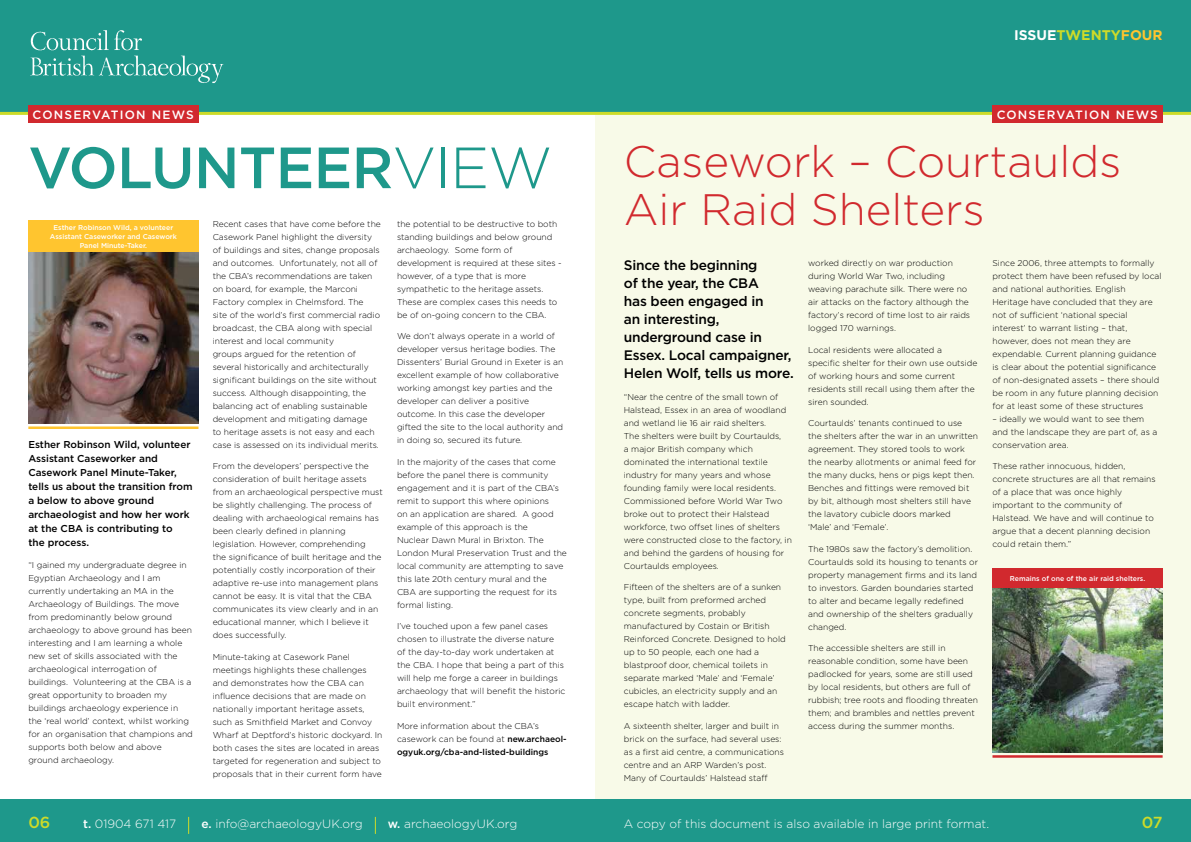
<style>
.page{position:relative;width:1191px;height:842px;background:#fff}
.page>*{position:absolute;margin:0;border:0;box-sizing:border-box;transform-origin:0 0}
.t1{font:500 58px "Gotham";letter-spacing:-.015em;color:#1e988b}
.t2{font:300 44px/48px "Gotham";color:#d1292e}
.t3{font:500 16px "Gotham";color:#cddb29}
.t4{font:700 14px "Gotham";color:#cddb29}
.t5{font:500 13.8px/18px "Gotham";letter-spacing:-.015em;color:#000}
.t6{font:300 12px "Gotham";color:#fff}
.t7{font:500 12px "Gotham";letter-spacing:.1em;color:#fff}
.t8{font:500 10px/14px "Gotham";color:#000}
.t9{font:300 8.5px/13px "Gotham";color:#000}
.t10{font:500 7px/9px "Gotham";color:#fff;text-align:center}
.s1{color:#fff}
.s2{color:#ffc52f}
.s3{font-weight:300}
.s4{font-weight:500}
</style>
<div class="page">
<div style="left:595px;top:112px;width:596px;height:692px;background:#f8fae8"></div>
<div style="left:0;top:0;width:1191px;height:113px;background:#1e988b"></div>
<img style="left:30px;top:30px;width:194px;height:54px">
<hr style="left:0;top:112px;width:1191px;height:3px;background:#cddb29">
<div style="left:0;top:799px;width:1191px;height:43px;background:#1e988b"></div>
<svg style="left:188px;top:817px;width:1px;height:17px"></svg>
<svg style="left:375px;top:817px;width:1px;height:17px"></svg>
<div style="left:28px;top:106px;width:170px;height:17px;background:#d1292e"></div>
<div style="left:992px;top:106px;width:170px;height:17px;background:#d1292e"></div>
<img style="left:28px;top:251px;width:170px;height:173px">
<div style="left:28px;top:220px;width:170px;height:31px;background:#ffc52f"></div>
<hr style="left:28px;top:426px;width:170px;height:3px;background:#ffc52f">
<img style="left:992px;top:588px;width:170px;height:164px">
<hr style="left:992px;top:755px;width:170px;height:3px;background:#d1292e">
<div style="left:992px;top:568px;width:170px;height:20px;background:#d1292e"></div>
<h3 class="t4" style="left:1014px;top:25px;width:150px"><span class="s1">ISSUE</span>TWENTY<span class="s2">FOUR</span></h3>
<h3 class="t7" style="left:33px;top:107px;width:163px">CONSERVATION NEWS</h3>
<h3 class="t7" style="left:996px;top:107px;width:163px">CONSERVATION NEWS</h3>
<h1 class="t1" style="left:28px;top:130px;width:525px">VOLUNTEER<span class="s3">VIEW</span></h1>
<p class="t10" style="left:50px;top:222px;width:129px">Esther Robinson Wild, a volunteer<br>Assistant Caseworker and Casework<br>Panel Minute-Taker.</p>
<p class="t8" style="left:28px;top:438px;width:166px">Esther Robinson Wild, volunteer<br>Assistant Caseworker and<br>Casework Panel Minute-Taker, tells us about the transition from a below to above ground archaeologist and how her work at the CBA is contributing to<br>the process.</p>
<p class="t9" style="left:28px;top:558px;width:166px">“I gained my undergraduate degree in Egyptian Archaeology and I am currently undertaking an MA in the Archaeology of Buildings. The move from predominantly below ground archaeology to above ground has been interesting and I am learning a whole new set of skills associated with the archaeological interrogation of buildings. Volunteering at the CBA is a great opportunity to broaden my buildings archaeology experience in the ‘real world’ context, whilst working for an organisation that champions and supports both below and above ground archaeology.</p>
<p class="t9" style="left:213px;top:217px;width:170px">Recent cases that have come before the Casework Panel highlight the diversity of buildings and sites, change proposals and outcomes. Unfortunately, not all of the CBA’s recommendations are taken on board, for example, the Marconi Factory complex in Chelmsford. The<br>site of the world’s first commercial radio broadcast, the CBA along with special interest and local community<br>groups argued for the retention of several historically and architecturally significant buildings on the site without success. Although disappointing, the balancing act of enabling sustainable development and mitigating damage<br>to heritage assets is not easy and each case is assessed on its individual merits.</p>
<p class="t9" style="left:213px;top:460px;width:172px">From the developers’ perspective the consideration of built heritage assets from an archaeological perspective must be slightly challenging. The process of dealing with archaeological remains has been clearly defined in planning legislation. However, comprehending<br>the significance of built heritage and the potentially costly incorporation of their adaptive re-use into management plans cannot be easy. It is vital that the CBA communicates its view clearly and in an educational manner, which I believe it does successfully.</p>
<p class="t9" style="left:213px;top:650px;width:171px">Minute-taking at Casework Panel meetings highlights these challenges and demonstrates how the CBA can influence decisions that are made on nationally important heritage assets, such as Smithfield Market and Convoy Wharf at Deptford’s historic dockyard. In both cases the sites are located in areas targeted for regeneration and subject to proposals that in their current form have</p>
<p class="t9" style="left:397px;top:217px;width:166px">the potential to be destructive to both standing buildings and below ground archaeology. Some form of development is required at these sites - however, of a type that is more sympathetic to the heritage assets.<br>These are complex cases this needs to be of on-going concern to the CBA.</p>
<p class="t9" style="left:397px;top:330px;width:168px">We don’t always operate in a world of developer versus heritage bodies. The Dissenters’ Burial Ground in Exeter is an excellent example of how collaborative working amongst key parties and the developer can deliver a positive outcome. In this case the developer gifted the site to the local authority and in doing so, secured its future.</p>
<p class="t9" style="left:397px;top:455px;width:171px">In the majority of the cases that come before the panel there is community engagement and it is part of the CBA’s remit to support this where opinions<br>on an application are shared. A good example of this approach is the<br>Nuclear Dawn Mural in Brixton. The London Mural Preservation Trust and the local community are attempting to save this late 20th century mural and the CBA are supporting the request for its formal listing.</p>
<p class="t9" style="left:397px;top:619px;width:170px">I’ve touched upon a few panel cases chosen to illustrate the diverse nature<br>of the day-to-day work undertaken at the CBA. I hope that being a part of this will help me forge a career in buildings archaeology that will benefit the historic built environment.”</p>
<p class="t9" style="left:397px;top:719px;width:171px">More information about the CBA’s casework can be found at <span class="s4">new.archaeol&shy;ogyuk.org/cba-and-listed-buildings</span></p>
<h2 class="t2" style="left:624px;top:136px;width:499px">Casework – Courtaulds<br>Air Raid Shelters</h2>
<h3 class="t5" style="left:624px;top:256px;width:171px">Since the beginning<br>of the year, the CBA<br>has been engaged in<br>an interesting, underground case in<br>Essex. Local campaigner,<br>Helen Wolf, tells us more.</h3>
<p class="t9" style="left:624px;top:390px;width:169px">“Near the centre of the small town of Halstead, Essex in an area of woodland and wetland lie 16 air raid shelters.<br>The shelters were built by Courtaulds,<br>a major British company which dominated the international textile industry for many years and whose founding family were local residents.<br>Commissioned before World War Two broke out to protect their Halstead workforce, two offset lines of shelters were constructed close to the factory, in and behind the gardens of housing for Courtaulds employees.</p>
<p class="t9" style="left:624px;top:581px;width:163px">Fifteen of the shelters are of a sunken type, built from preformed arched concrete segments, probably manufactured by Costain or British Reinforced Concrete. Designed to hold up to 50 people, each one had a blastproof door, chemical toilets in separate marked ‘Male’ and ‘Female’ cubicles, an electricity supply and an escape hatch with ladder.</p>
<p class="t9" style="left:624px;top:719px;width:162px">A sixteenth shelter, larger and built in brick on the surface, had several uses: as a first aid centre, a communications centre and an ARP Warden’s post.<br>Many of Courtaulds’ Halstead staff</p>
<p class="t9" style="left:808px;top:256px;width:163px">worked directly on war production during World War Two, including weaving parachute silk. There were no air attacks on the factory although the factory’s record of time lost to air raids logged 170 warnings.</p>
<p class="t9" style="left:808px;top:343px;width:171px">Local residents were allocated a<br>specific shelter for their own use outside of working hours and some current residents still recall using them after the siren sounded.</p>
<p class="t9" style="left:808px;top:416px;width:171px">Courtaulds’ tenants continued to use<br>the shelters after the war in an unwritten agreement. They stored tools to work the nearby allotments or animal feed for the many ducks, hens or pigs kept then.<br>Benches and fittings were removed bit by bit, although most shelters still have the lavatory cubicle doors marked<br>‘Male’ and ‘Female’.</p>
<p class="t9" style="left:808px;top:542px;width:171px">The 1980s saw the factory’s demolition.<br>Courtaulds sold its housing to tenants or property management firms and its land to investors. Garden boundaries started to alter and became legally redefined and ownership of the shelters gradually changed.</p>
<p class="t9" style="left:808px;top:641px;width:171px">The accessible shelters are still in reasonable condition, some have been padlocked for years, some are still used by local residents, but others are full of rubbish; tree roots and flooding threaten them; and brambles and nettles prevent access during the summer months.</p>
<p class="t9" style="left:992px;top:256px;width:171px">Since 2006, three attempts to formally protect them have been refused by local and national authorities. English Heritage have concluded that they are not of sufficient ‘national special interest’ to warrant listing – that, however, does not mean they are expendable. Current planning guidance is clear about the potential significance of non-designated assets – there should be room in any future planning decision for at least some of these structures</p>
<p class="t9" style="left:992px;top:412px;width:166px">– ideally we would want to see them and the landscape they are part of, as a conservation area.</p>
<p class="t9" style="left:992px;top:460px;width:165px">These rather innocuous, hidden, concrete structures are all that remains of a place that was once highly important to the community of<br>Halstead. We have and will continue to argue that a decent planning decision could retain them.”</p>
<p class="t10" style="left:1009px;top:573px;width:137px">Remains of one of the air raid shelters.</p>
<h3 class="t3" style="left:28px;top:812px;width:24px">06</h3>
<h3 class="t6" style="left:83px;top:816px;width:95px"><span class="s4">t.</span> 01904 671 417</h3>
<h3 class="t6" style="left:201px;top:816px;width:163px"><span class="s4">e.</span> info@archaeologyUK.org</h3>
<h3 class="t6" style="left:388px;top:816px;width:131px"><span class="s4">w.</span> archaeologyUK.org</h3>
<h3 class="t6" style="left:624px;top:816px;width:367px">A copy of this document is also available in large print format.</h3>
<h3 class="t3" style="left:1141px;top:812px;width:22px">07</h3>
</div>
